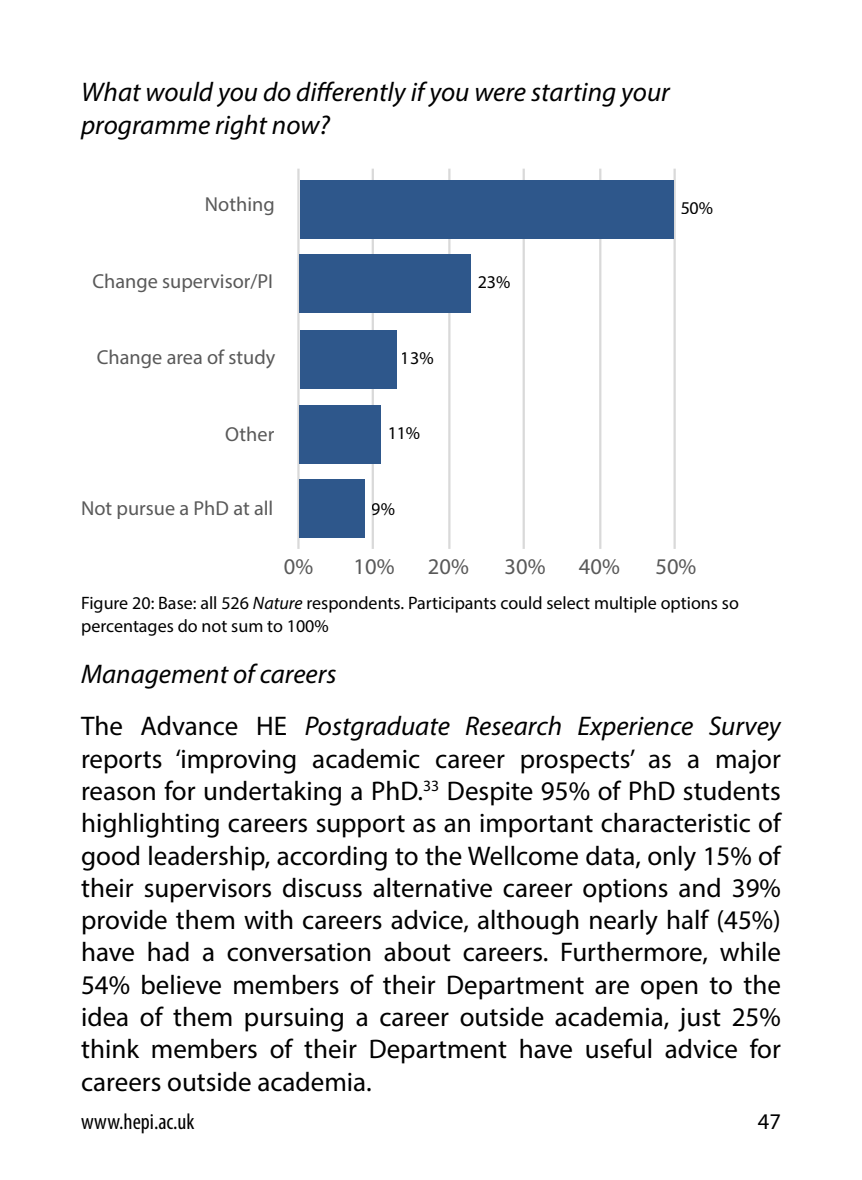
<style>
.page{position:relative;width:862px;height:1180px;background:#fff}
.page>*{position:absolute;margin:0;border:0;box-sizing:border-box;transform-origin:0 0}
.t1{font:27px/32.4px "Myriad Pro";color:#000;text-align:justify}
.t2{font:italic 27px/32.4px "Myriad Pro";color:#000}
.t3{font:22.5px "Myriad Pro";color:#595959}
.t4{font:condensed 22.5px "Myriad Pro";color:#000}
.t5{font:22.5px "Myriad Pro";color:#000}
.t6{font:20.25px "Myriad Pro";color:#595959}
.t7{font:18px/22.5px "Myriad Pro";color:#000}
.s1{font-style:italic}
.s2{font-style:normal}
</style>
<div class="page">
<hr style="left:371px;top:169px;width:3px;height:380px;background:#d9d9d9">
<hr style="left:448px;top:169px;width:2px;height:380px;background:#d9d9d9">
<hr style="left:522px;top:169px;width:2px;height:380px;background:#d9d9d9">
<hr style="left:598px;top:169px;width:3px;height:380px;background:#d9d9d9">
<hr style="left:673px;top:169px;width:2px;height:380px;background:#d9d9d9">
<hr style="left:297px;top:170px;width:2px;height:378px;background:#d9d9d9">
<div style="left:299px;top:180px;width:374px;height:58px;background:#2e578b"></div>
<div style="left:299px;top:254px;width:171px;height:59px;background:#2e578b"></div>
<div style="left:299px;top:331px;width:97px;height:58px;background:#2e578b"></div>
<div style="left:299px;top:405px;width:81px;height:58px;background:#2e578b"></div>
<div style="left:299px;top:479px;width:65px;height:59px;background:#2e578b"></div>
<p class="t2" style="left:81px;top:76px;width:590px">What would you do differently if you were starting your programme right now?</p>
<p class="t6" style="left:205px;top:192px;width:71px">Nothing</p>
<p class="t7" style="left:680px;top:196px;width:34px">50%</p>
<p class="t6" style="left:92px;top:269px;width:182px">Change supervisor/PI</p>
<p class="t7" style="left:477px;top:270px;width:34px">23%</p>
<p class="t6" style="left:97px;top:345px;width:180px">Change area of study</p>
<p class="t7" style="left:400px;top:347px;width:34px">13%</p>
<p class="t6" style="left:225px;top:422px;width:51px">Other</p>
<p class="t7" style="left:387px;top:421px;width:34px">11%</p>
<p class="t6" style="left:81px;top:496px;width:194px">Not pursue a PhD at all</p>
<p class="t7" style="left:371px;top:498px;width:25px">9%</p>
<p class="t3" style="left:284px;top:552px;width:31px">0%</p>
<p class="t3" style="left:353px;top:552px;width:42px">10%</p>
<p class="t3" style="left:428px;top:552px;width:42px">20%</p>
<p class="t3" style="left:504px;top:552px;width:42px">30%</p>
<p class="t3" style="left:578px;top:552px;width:42px">40%</p>
<p class="t3" style="left:655px;top:552px;width:42px">50%</p>
<p class="t7" style="left:81px;top:592px;width:659px">Figure 20: Base: all 526 <span class="s1">Nature</span> respondents. Participants could select multiple options so percentages do not sum to 100%</p>
<p class="t2" style="left:81px;top:647px;width:701px;line-height:52.4px">Management of careers<br><span class="s2">The Advance HE</span> Postgraduate Research Experience Survey</p>
<p class="t1" style="left:81px;top:742px;width:701px">reports ‘improving academic career prospects’ as a major reason for undertaking a PhD.<sup>33</sup> Despite 95% of PhD students highlighting careers support as an important characteristic of good leadership, according to the Wellcome data, only 15% of their supervisors discuss alternative career options and 39% provide them with careers advice, although nearly half (45%) have had a conversation about careers. Furthermore, while 54% believe members of their Department are open to the idea of them pursuing a career outside academia, just 25% think members of their Department have useful advice for careers outside academia.</p>
<p class="t4" style="left:81px;top:1108px;width:115px">www.hepi.ac.uk</p>
<p class="t5" style="left:757px;top:1107px;width:25px">47</p>
</div>
